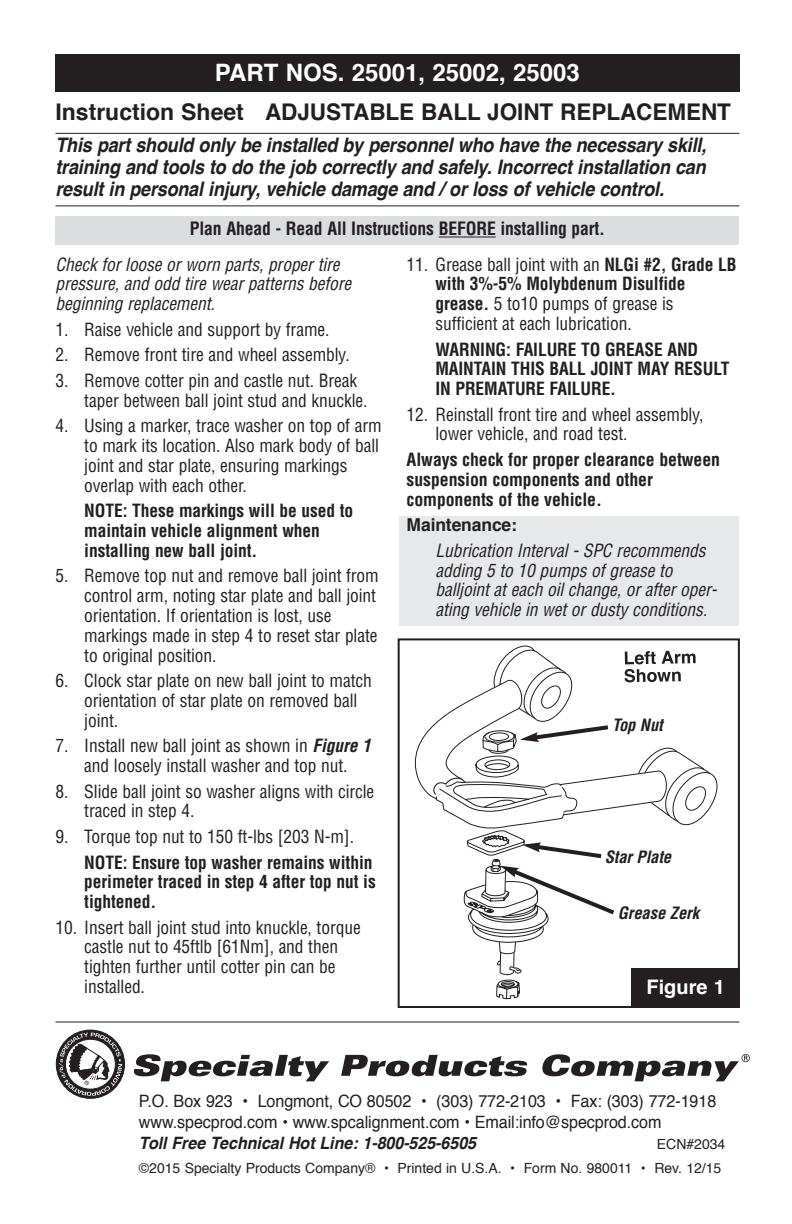
<style>
.page{position:relative;width:792px;height:1224px;background:#fff}
.page>*{position:absolute;margin:0;border:0;box-sizing:border-box;transform-origin:0 0}
.t1{font:700 24px "Helvetica";color:#fff}
.t2{font:700 23px "Helvetica";letter-spacing:-.005em;color:#231f20}
.t3{font:italic 700 20px/22px "Helvetica";letter-spacing:-.01em;color:#231f20;text-align:justify;scale:.9 1}
.t4{font:700 20px "Helvetica";color:#fff}
.t5{font:700 condensed 18px "Helvetica";letter-spacing:-.01em;color:#231f20}
.t6{font:condensed 17.8px/19.8px "Helvetica";letter-spacing:-.005em;color:#231f20}
.t7{font:700 condensed 17.8px/19.8px "Helvetica";letter-spacing:-.005em;color:#231f20}
.t8{font:italic condensed 17.8px/19.8px "Helvetica";letter-spacing:-.005em;color:#231f20}
.t9{font:700 17.8px "Helvetica";letter-spacing:-.005em;color:#231f20}
.t10{font:17px/21px "Helvetica";letter-spacing:-.005em;color:#231f20;scale:.95 1}
.t11{font:italic 700 17px "Helvetica";letter-spacing:-.005em;color:#231f20;scale:.95 1}
.t12{font:italic 700 condensed 16.6px "Helvetica";letter-spacing:-.005em;color:#231f20}
.t13{font:14px/24px "Helvetica";color:#231f20;text-align:right}
.s1{font-weight:700;font-style:italic}
.s2{font-weight:700}
</style>
<div class="page">
<div style="left:55px;top:216px;width:684px;height:28px;background:#dcdddf"></div>
<div style="left:399px;top:517px;width:340px;height:109px;background:#e7e8e9"></div>
<div style="left:56px;top:1030px;width:69px;height:68px;border:1px solid #231f20;border-radius:50%"></div>
<svg style="left:133px;top:1054px;width:196px;height:27px"></svg>
<svg style="left:341px;top:1055px;width:187px;height:21px"></svg>
<svg style="left:542px;top:1054px;width:208px;height:27px"></svg>
<svg style="left:59px;top:1033px;width:63px;height:63px"></svg>
<hr style="left:439px;top:237px;width:57px;height:1px;background:#231f20">
<hr style="left:55px;top:133px;width:684px;height:1px;background:#231f20">
<hr style="left:55px;top:205px;width:684px;height:1px;background:#231f20">
<hr style="left:55px;top:1022px;width:684px;height:1px;background:#231f20">
<div style="left:55px;top:54px;width:684px;height:37px;background:#231f20"></div>
<div style="left:398px;top:638px;width:342px;height:370px;border:2px solid #231f20"></div>
<div style="left:631px;top:969px;width:109px;height:39px;background:#231f20"></div>
<svg style="left:433px;top:646px;width:285px;height:353px"></svg>
<h1 class="t1" style="left:215px;top:63px;width:367px">Part Nos. 25001, 25002, 25003</h1>
<p class="t2" style="left:55px;top:102px;width:677px">Instruction sheet adjustable ball joINt rePlaceMeNt</p>
<p class="t3" style="left:56px;top:136px;width:725px">This part should only be installed by personnel who have the necessary skill, training and tools to do the job correctly and safely. Incorrect installation can result in personal injury, vehicle damage and / or loss of vehicle control.</p>
<p class="t5" style="left:190px;top:218px;width:417px">Plan Ahead - Read All Instructions BEFORE installing part.</p>
<p class="t8" style="left:55px;top:255px;width:297px">Check for loose or worn parts, proper tire pressure, and odd tire wear patterns before beginning replacement.</p>
<p class="t6" style="left:55px;top:320px;width:276px">1. Raise vehicle and support by frame.</p>
<p class="t6" style="left:55px;top:345px;width:296px">2. Remove front tire and wheel assembly.</p>
<p class="t6" style="left:84px;top:371px;width:285px;text-indent:-29px">3. Remove cotter pin and castle nut. Break taper between ball joint stud and knuckle.</p>
<p class="t6" style="left:84px;top:416px;width:299px;text-indent:-29px">4. Using a marker, trace washer on top of arm to mark its location. Also mark body of ball joint and star plate, ensuring markings overlap with each other.</p>
<p class="t7" style="left:84px;top:501px;width:270px">NOTE: These markings will be used to maintain vehicle alignment when installing new ball joint.</p>
<p class="t6" style="left:84px;top:566px;width:296px;text-indent:-29px">5. Remove top nut and remove ball joint from control arm, noting star plate and ball joint orientation. If orientation is lost, use markings made in step 4 to reset star plate to original position.</p>
<p class="t6" style="left:84px;top:671px;width:289px;text-indent:-29px">6. Clock star plate on new ball joint to match orientation of star plate on removed ball joint.</p>
<p class="t6" style="left:55px;top:736px;width:317px;text-align:center">7. Install new ball joint as shown in <span class="s1">Figure 1 </span>and loosely install washer and top nut.</p>
<p class="t6" style="left:84px;top:782px;width:291px;text-indent:-29px">8. Slide ball joint so washer aligns with circle traced in step 4.</p>
<p class="t6" style="left:55px;top:827px;width:300px">9. Torque top nut to 150 ft-lbs [203 N-m].</p>
<p class="t7" style="left:84px;top:852px;width:293px">NOTE: Ensure top washer remains within perimeter traced in step 4 after top nut is tightened.</p>
<p class="t6" style="left:84px;top:918px;width:278px;text-indent:-29px">10. Insert ball joint stud into knuckle, torque castle nut to 45ftlb [61Nm], and then tighten further until cotter pin can be installed.</p>
<p class="t6" style="left:435px;top:255px;width:303px;text-indent:-29px">11. Grease ball joint with an <span class="s2">NLGi #2, Grade LB with 3%-5% Molybdenum Disulfide grease.</span> 5 to10 pumps of grease is sufficient at each lubrication.</p>
<p class="t7" style="left:435px;top:339px;width:296px">WARNING: FAILURE TO GREASE AND<br>MAINTAIN THIS BALL JOINT MAY RESULT<br>IN PREMATURE FAILURE.</p>
<p class="t6" style="left:435px;top:405px;width:270px;text-indent:-29px">12. Reinstall front tire and wheel assembly, lower vehicle, and road test.</p>
<p class="t7" style="left:407px;top:450px;width:315px">Always check for proper clearance between suspension components and other components of the vehicle.</p>
<p class="t9" style="left:407px;top:517px;width:112px">Maintenance:</p>
<p class="t8" style="left:435px;top:541px;width:281px">Lubrication Interval - SPC recommends adding 5 to 10 pumps of grease to balljoint at each oil change, or after oper&shy;ating vehicle in wet or dusty conditions.</p>
<p class="t12" style="left:612px;top:715px;width:52px">Top Nut</p>
<p class="t12" style="left:605px;top:848px;width:68px">Star Plate</p>
<p class="t12" style="left:618px;top:904px;width:83px">Grease Zerk</p>
<p class="t4" style="left:647px;top:979px;width:80px">Figure 1</p>
<p class="t10" style="left:139px;top:1092px;width:609px">P.O. Box 923 • Longmont, CO 80502 • (303) 772-2103 • Fax: (303) 772-1918 www.specprod.com • www.spcalignment.com • Email:info@specprod.com</p>
<p class="t11" style="left:139px;top:1136px;width:357px">Toll Free Technical Hot Line: 1-800-525-6505</p>
<p class="t13" style="left:139px;top:1133px;width:588px">ECN#2034<br>©2015 Specialty Products Company® • Printed in U.S.A. • Form No. 980011 • Rev. 12/15</p>
</div>
